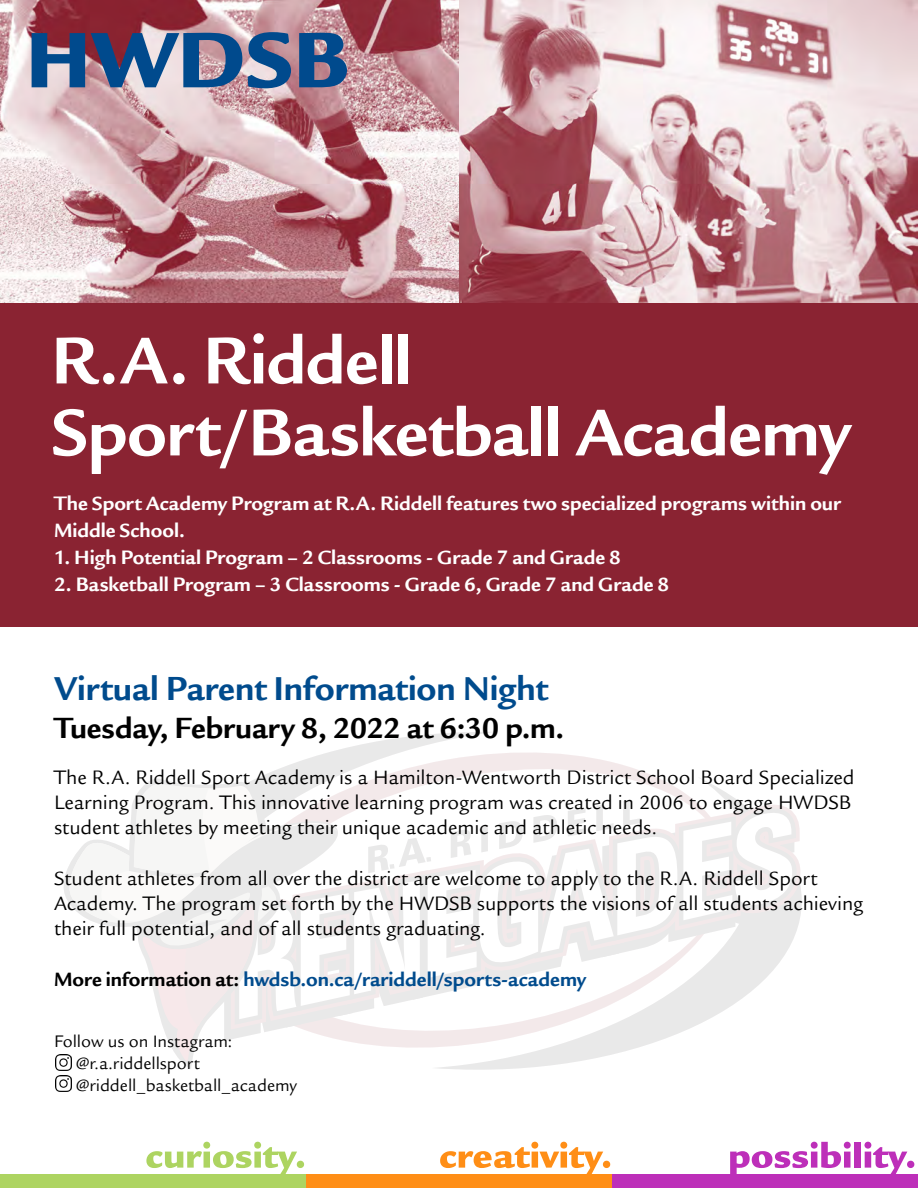
<style>
.page{position:relative;width:918px;height:1188px;background:#fff}
.page>*{position:absolute;margin:0;border:0;box-sizing:border-box;transform-origin:0 0}
.t1{font:700 72px/72px "Legacy San ITC";letter-spacing:-.01em;color:#fff}
.t2{font:700 36px "Legacy San ITC";letter-spacing:-.005em;color:#004b8d}
.t3{font:700 31.5px "Legacy San ITC";color:#000}
.t4{font:21px/25.2px "Legacy San ITC";color:#000}
.t5{font:700 21px/27px "Legacy San ITC";color:#fff}
.t6{font:700 21px "Legacy San ITC";color:#004b8d}
.t7{font:18px/21.6px "Legacy San ITC";color:#000}
.s1{color:#000}
</style>
<div class="page">
<div style="left:0;top:1174px;width:306px;height:14px;background:#add461"></div>
<div style="left:306px;top:1174px;width:306px;height:14px;background:#ff8e16"></div>
<div style="left:612px;top:1174px;width:306px;height:14px;background:#bd2fb9"></div>
<div style="left:854px;top:1142px;width:7px;height:26px;background:#bd2fb9"></div>
<svg style="left:864px;top:1142px;width:50px;height:32px"></svg>
<img style="left:0;top:0;width:918px;height:303px">
<svg style="left:32px;top:33px;width:53px;height:54px;background:#476795"></svg>
<svg style="left:91px;top:33px;width:151px;height:54px;background:#62769b"></svg>
<svg style="left:248px;top:32px;width:43px;height:56px;background:#5a769f"></svg>
<svg style="left:299px;top:33px;width:48px;height:54px;background:#355d90"></svg>
<div style="left:0;top:303px;width:918px;height:324px;background:#8a2332"></div>
<svg style="left:496px;top:752px;width:159px;height:25px;fill:#f3e9ea"></svg>
<svg style="left:267px;top:732px;width:229px;height:46px"></svg>
<svg style="left:327px;top:732px;width:8px;height:42px"></svg>
<svg style="left:335px;top:732px;width:118px;height:52px"></svg>
<svg style="left:55px;top:774px;width:290px;height:295px"></svg>
<svg style="left:66px;top:784px;width:785px;height:390px"></svg>
<img style="left:56px;top:1075px;width:16px;height:17px">
<img style="left:56px;top:1055px;width:16px;height:16px">
<h1 class="t1" style="left:51px;top:325px;width:801px">R.A. Riddell<br>Sport/Basketball Academy</h1>
<p class="t5" style="left:54px;top:490px;width:788px">The Sport Academy Program at R.A. Riddell features two specialized programs within our<br>Middle School.</p>
<p class="t5" style="left:54px;top:544px;width:568px">1. High Potential Program – 2 Classrooms - Grade 7 and Grade 8</p>
<p class="t5" style="left:54px;top:571px;width:617px">2. Basketball Program – 3 Classrooms - Grade 6, Grade 7 and Grade 8</p>
<h2 class="t2" style="left:54px;top:668px;width:496px">Virtual Parent Information Night</h2>
<h3 class="t3" style="left:54px;top:710px;width:512px">Tuesday, February 8, 2022 at 6:30 p.m.</h3>
<p class="t4" style="left:54px;top:765px;width:802px">The R.A. Riddell Sport Academy is a Hamilton-Wentworth District School Board Specialized<br>Learning Program. This innovative learning program was created in 2006 to engage HWDSB student athletes by meeting their unique academic and athletic needs.</p>
<p class="t4" style="left:54px;top:866px;width:811px">Student athletes from all over the district are welcome to apply to the R.A. Riddell Sport<br>Academy. The program set forth by the HWDSB supports the visions of all students achieving their full potential, and of all students graduating.</p>
<p class="t6" style="left:54px;top:967px;width:534px"><span class="s1">More information at:</span> hwdsb.on.ca/rariddell/sports-academy</p>
<p class="t7" style="left:76px;top:1031px;width:223px;text-indent:-22px">Follow us on Instagram: @r.a.riddellsport @riddell_basketball_academy</p>
</div>
